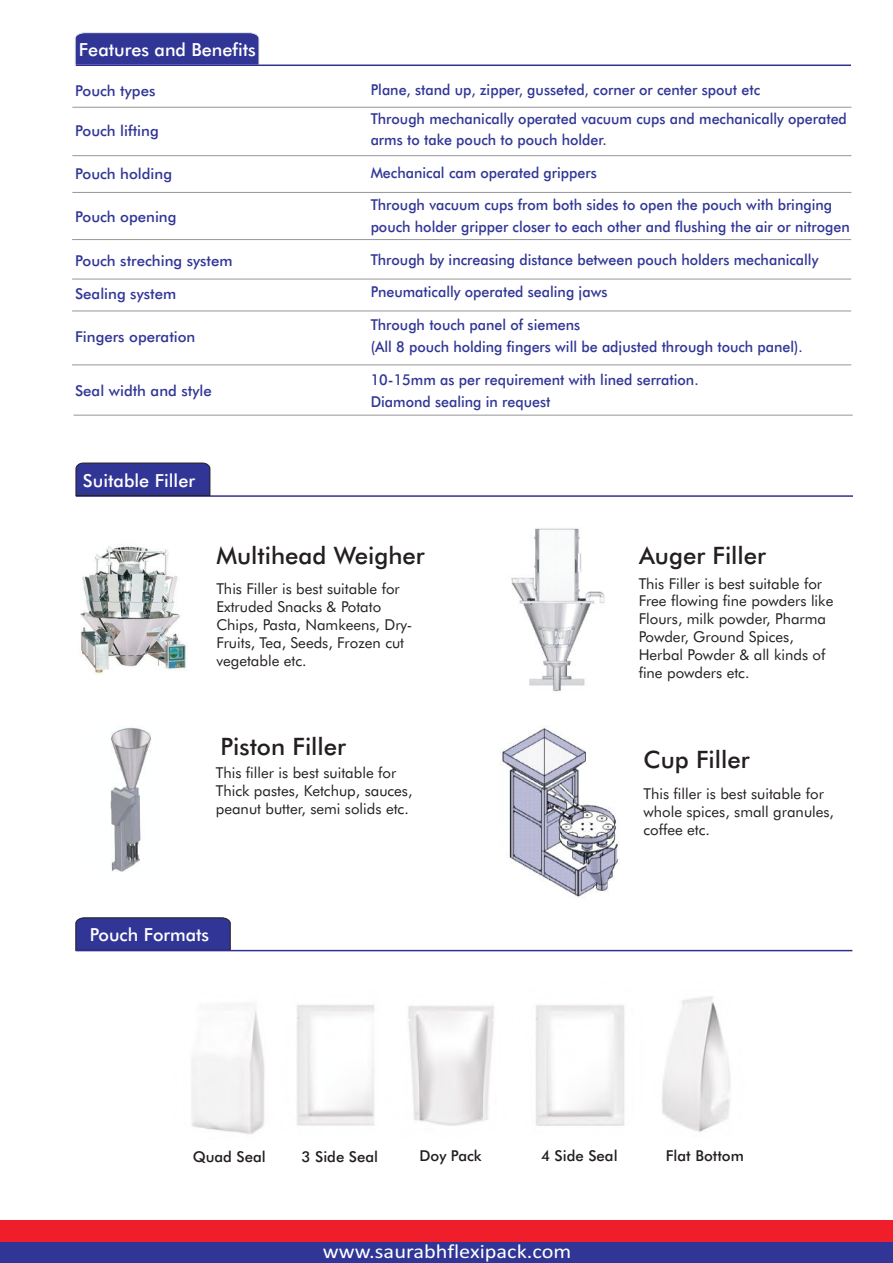
<style>
.page{position:relative;width:893px;height:1263px;background:#fff}
.page>*{position:absolute;margin:0;border:0;box-sizing:border-box;transform-origin:0 0}
.t1{font:500 24px "Futura BT";color:#241f1f}
.t2{font:20.1px "Calibri";color:#fff;scale:1.11 1}
.t3{font:500 18px "Futura BT";color:#fff}
.t4{font:500 15px/32.5px "Futura BT";color:#313696;scale:.95 1}
.t5{font:15px/18px "Futura BT";color:#241f1f}
.t6{font:500 15px "Futura BT";color:#313696}
.t7{font:500 15px "Futura BT";color:#241f1f}
</style>
<div class="page">
<svg style="left:75px;top:32px;width:184px;height:33px;background:#3a3f9a"></svg>
<div style="left:0;top:1242px;width:893px;height:21px;background:#313696"></div>
<div style="left:0;top:1220px;width:893px;height:22px;background:#ef1e2a"></div>
<svg style="left:75px;top:917px;width:156px;height:33px;background:#333791"></svg>
<hr style="left:76px;top:950px;width:776px;height:1px;background:#313092">
<hr style="left:76px;top:65px;width:775px;height:1px;background:#313092">
<hr style="left:76px;top:495px;width:777px;height:2px;background:#313092">
<svg style="left:76px;top:463px;width:134px;height:33px;background:#30358f"></svg>
<img style="left:511px;top:528px;width:94px;height:164px">
<img style="left:80px;top:546px;width:108px;height:128px">
<img style="left:110px;top:727px;width:41px;height:145px">
<img style="left:499px;top:726px;width:121px;height:172px">
<hr style="left:72px;top:107px;width:779px;height:1px;background:#969698">
<hr style="left:72px;top:155px;width:779px;height:1px;background:#969698">
<hr style="left:72px;top:192px;width:779px;height:1px;background:#969698">
<hr style="left:72px;top:239px;width:779px;height:1px;background:#969698">
<hr style="left:72px;top:279px;width:779px;height:1px;background:#969698">
<hr style="left:72px;top:311px;width:779px;height:1px;background:#969698">
<hr style="left:72px;top:365px;width:779px;height:1px;background:#969698">
<hr style="left:74px;top:415px;width:779px;height:1px;background:#969698">
<img style="left:191px;top:1005px;width:303px;height:129px">
<img style="left:536px;top:996px;width:195px;height:136px">
<p class="t3" style="left:79px;top:42px;width:178px">Features and Benefits</p>
<p class="t6" style="left:75px;top:85px;width:82px">Pouch types</p>
<p class="t6" style="left:75px;top:124px;width:85px">Pouch lifting</p>
<p class="t6" style="left:75px;top:168px;width:99px">Pouch holding</p>
<p class="t6" style="left:75px;top:211px;width:103px">Pouch opening</p>
<p class="t6" style="left:75px;top:254px;width:159px">Pouch streching system</p>
<p class="t6" style="left:75px;top:287px;width:103px">Sealing system</p>
<p class="t6" style="left:75px;top:331px;width:122px">Fingers operation</p>
<p class="t4" style="left:371px;top:75px;width:412px">Plane, stand up, zipper, gusseted, corner or center spout etc</p>
<p class="t4" style="left:371px;top:109px;width:503px;line-height:21.8px">Through mechanically operated vacuum cups and mechanically operated arms to take pouch to pouch holder.</p>
<p class="t4" style="left:371px;top:158px;width:487px">Mechanical cam operated grippers<br>Through vacuum cups from both sides to open the pouch with bringing</p>
<p class="t4" style="left:371px;top:212px;width:506px">pouch holder gripper closer to each other and flushing the air or nitrogen Through by increasing distance between pouch holders mechanically Pneumatically operated sealing jaws<br>Through touch panel of siemens</p>
<p class="t4" style="left:371px;top:332px;width:456px">(All 8 pouch holding fingers will be adjusted through touch panel).</p>
<p class="t6" style="left:75px;top:385px;width:138px">Seal width and style</p>
<p class="t4" style="left:371px;top:370px;width:347px;line-height:22px">10-15mm as per requirement with lined serration.<br>Diamond sealing in request</p>
<p class="t3" style="left:83px;top:474px;width:113px">Suitable Filler</p>
<h1 class="t1" style="left:216px;top:546px;width:210px">Multihead Weigher</h1>
<h1 class="t1" style="left:639px;top:546px;width:129px">Auger Filler</h1>
<p class="t5" style="left:216px;top:581px;width:198px">This Filler is best suitable for<br>Extruded Snacks &amp; Potato<br>Chips, Pasta, Namkeens, Dry-<br>Fruits, Tea, Seeds, Frozen cut vegetable etc.</p>
<p class="t5" style="left:639px;top:576px;width:196px">This Filler is best suitable for<br>Free flowing fine powders like<br>Flours, milk powder, Pharma<br>Powder, Ground Spices,<br>Herbal Powder &amp; all kinds of fine powders etc.</p>
<h1 class="t1" style="left:220px;top:737px;width:127px">Piston Filler</h1>
<p class="t5" style="left:216px;top:765px;width:198px">This filler is best suitable for<br>Thick pastes, Ketchup, sauces, peanut butter, semi solids etc.</p>
<h1 class="t1" style="left:643px;top:750px;width:108px">Cup Filler</h1>
<p class="t5" style="left:643px;top:786px;width:192px">This filler is best suitable for whole spices, small granules, coffee etc.</p>
<p class="t3" style="left:90px;top:927px;width:121px">Pouch Formats</p>
<p class="t7" style="left:193px;top:1151px;width:75px">Quad Seal</p>
<p class="t7" style="left:302px;top:1151px;width:78px">3 Side Seal</p>
<p class="t7" style="left:419px;top:1149px;width:64px">Doy Pack</p>
<p class="t7" style="left:541px;top:1149px;width:78px">4 Side Seal</p>
<p class="t7" style="left:666px;top:1149px;width:80px">Flat Bottom</p>
<h2 class="t2" style="left:323px;top:1243px;width:225px">www.saurabhflexipack.com</h2>
</div>
